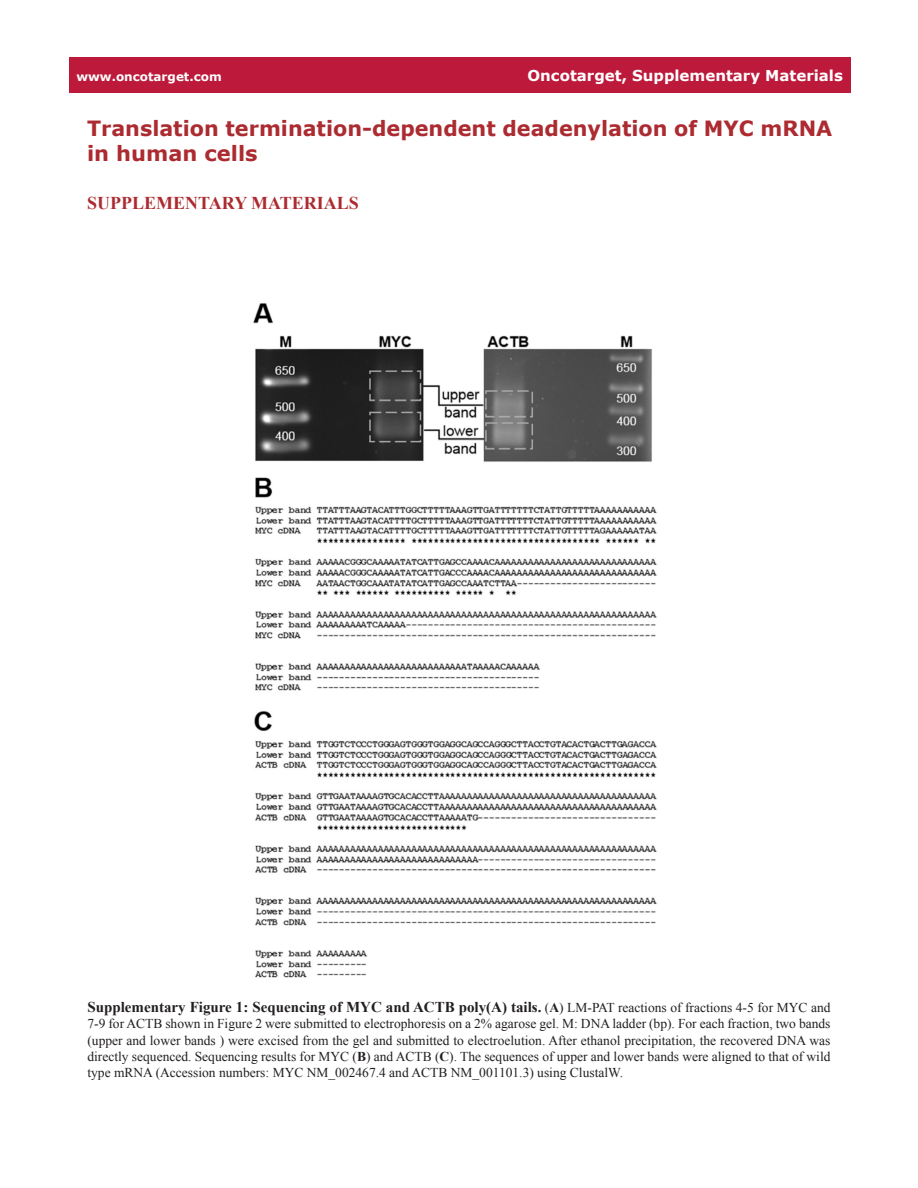
<style>
.page{position:relative;width:918px;height:1188px;background:#fff}
.page>*{position:absolute;margin:0;border:0;box-sizing:border-box;transform-origin:0 0}
.t1{font:700 21px/25.2px "Verdana";color:#ac2b31}
.Heading{font:700 18px "Times New Roman";color:#ac2b31}
.Figuretrx{font:700 15px "Times New Roman";color:#231f20}
.t2{font:700 15px "Verdana";color:#fff}
.Figuretrx-2{font:13.5px/16.2px "Times New Roman";color:#231f20;text-align:justify}
.t3{font:700 12px "Verdana";color:#fff}
.s1{font-weight:400;font-size:13.5px}
.s2{font-size:13.5px}
.s3{font-weight:700}
</style>
<div class="page">
<div style="left:69px;top:57px;width:781px;height:36px;background:#bd1a3b"></div>
<img style="left:253px;top:303px;width:404px;height:675px">
<p class="t3" style="left:76px;top:68px;width:147px">www.oncotarget.com</p>
<p class="t2" style="left:528px;top:65px;width:317px">Oncotarget, Supplementary Materials</p>
<p class="t1" style="left:87px;top:115px;width:747px">Translation termination-dependent deadenylation of MYC mRNA in human cells</p>
<p class="Heading" style="left:87px;top:191px;width:273px">SUPPLEMENTARY MATERIALS</p>
<p class="Figuretrx" style="left:87px;top:997px;width:745px">Supplementary Figure 1: Sequencing of MYC and ACTB poly(A) tails. <span class="s1">(</span><span class="s2">A</span><span class="s1">) LM-PAT reactions of fractions 4-5 for MYC and</span></p>
<p class="Figuretrx-2" style="left:87px;top:1016px;width:745px">7-9 for ACTB shown in Figure 2 were submitted to electrophoresis on a 2% agarose gel. M: DNA ladder (bp). For each fraction, two bands (upper and lower bands ) were excised from the gel and submitted to electroelution. After ethanol precipitation, the recovered DNA was directly sequenced. Sequencing results for MYC (<span class="s3">B</span>) and ACTB (<span class="s3">C</span>). The sequences of upper and lower bands were aligned to that of wild type mRNA (Accession numbers: MYC NM_002467.4 and ACTB NM_001101.3) using ClustalW.</p>
</div>
